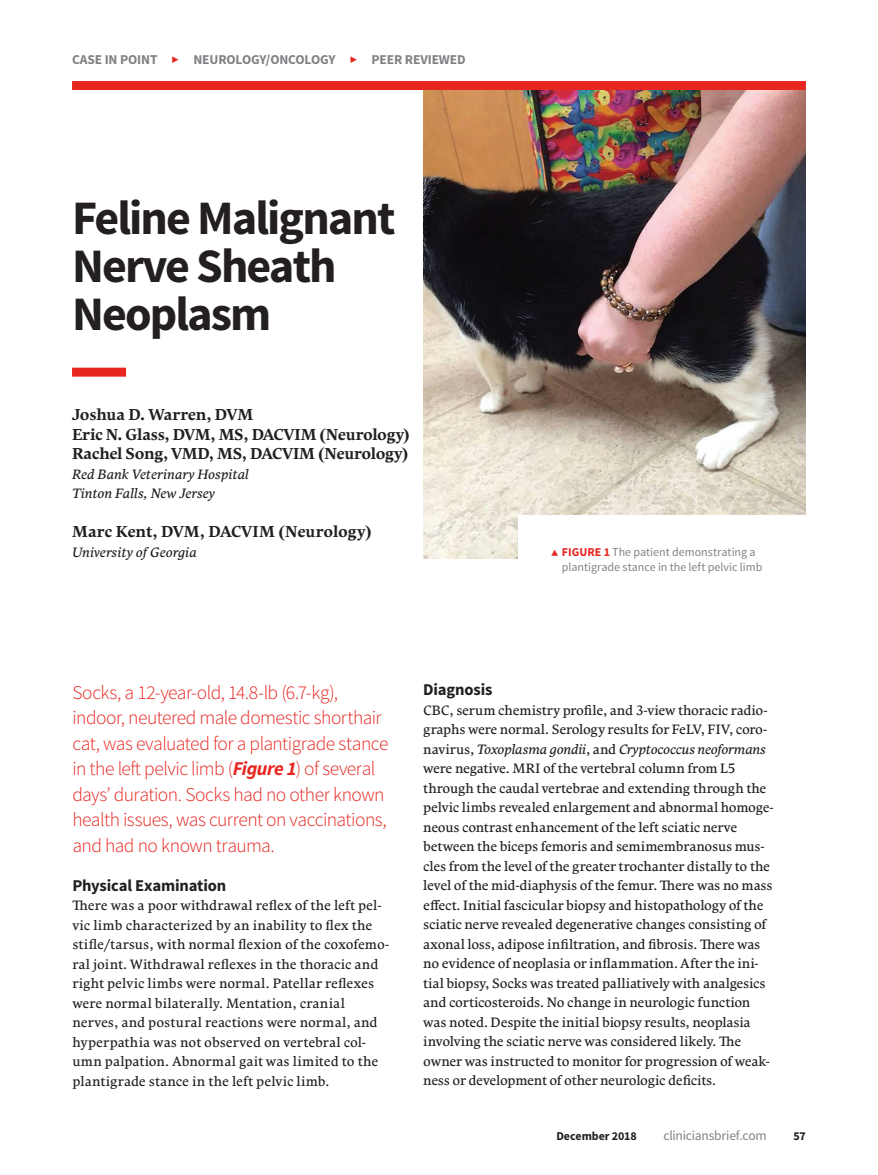
<style>
.page{position:relative;width:878px;height:1175px;background:#fff}
.page>*{position:absolute;margin:0;border:0;box-sizing:border-box;transform-origin:0 0}
.t1{font:700 48px/48px "Source Sans Pro";letter-spacing:-.04em;color:#231f20}
.t2{font:300 19.5px/25.5px "Source Sans Pro";letter-spacing:-.025em;color:#e72621}
.t3{font:700 16.5px "Source Sans Pro";letter-spacing:-.01em;color:#231f20}
.t4{font:700 15.75px/19.5px "Comenia Serif Pro";letter-spacing:-.01em;color:#231f20}
.t5{font:13.5px/19.5px "Comenia Serif Pro";letter-spacing:-.005em;color:#231f20}
.t6{font:italic 13.5px/19.5px "Comenia Serif Pro";letter-spacing:.005em;color:#231f20}
.t7{font:700 13.5px "Source Sans Pro";letter-spacing:-.01em;color:#808285}
.t8{font:13.5px "Source Sans Pro";letter-spacing:-.015em;color:#808285}
.t9{font:12px/15px "Source Sans Pro";color:#808285}
.t10{font:700 12px "Source Sans Pro";letter-spacing:-.005em;color:#231f20}
.s1{font-weight:700;color:#e72621}
.s2{font-weight:700;font-style:italic}
.s3{font-style:italic}
</style>
<div class="page">
<div style="left:72px;top:81px;width:734px;height:9px;background:#e72621"></div>
<div style="left:72px;top:368px;width:54px;height:8px;background:#e72621"></div>
<img style="left:423px;top:90px;width:383px;height:468px">
<div style="left:518px;top:515px;width:360px;height:86px;background:#fff"></div>
<p class="t7" style="left:72px;top:51px;width:87px">CASE IN POINT</p>
<p class="t7" style="left:193px;top:51px;width:144px">NEUROLOGY/ONCOLOGY</p>
<p class="t7" style="left:371px;top:51px;width:96px">PEER REVIEWED</p>
<h1 class="t1" style="left:72px;top:196px;width:325px">Feline Malignant<br>Nerve Sheath<br>Neoplasm</h1>
<p class="t4" style="left:72px;top:405px;width:339px">Joshua D. Warren, DVM<br>Eric N. Glass, DVM, MS, DACVIM (Neurology)<br>Rachel Song, VMD, MS, DACVIM (Neurology)</p>
<p class="t6" style="left:72px;top:464px;width:178px">Red Bank Veterinary Hospital<br>Tinton Falls, New Jersey</p>
<p class="t4" style="left:72px;top:522px;width:301px">Marc Kent, DVM, DACVIM (Neurology)</p>
<p class="t6" style="left:72px;top:542px;width:126px">University of Georgia</p>
<p class="t9" style="left:561px;top:544px;width:202px"><span class="s1">FIGURE 1</span> The patient demonstrating a plantigrade stance in the left pelvic limb</p>
<p class="t2" style="left:72px;top:679px;width:317px">Socks, a 12-year-old, 14.8-lb (6.7-kg), indoor, neutered male domestic shorthair cat, was evaluated for a plantigrade stance in the left pelvic limb (<span class="s2">Figure 1</span>) of several days’ duration. Socks had no other known health issues, was current on vaccinations, and had no known trauma.</p>
<p class="t3" style="left:72px;top:874px;width:155px">Physical Examination</p>
<p class="t5" style="left:72px;top:895px;width:318px">There was a poor withdrawal reflex of the left pel&shy;vic limb characterized by an inability to flex the stifle/tarsus, with normal flexion of the coxofemo&shy;ral joint. Withdrawal reflexes in the thoracic and right pelvic limbs were normal. Patellar reflexes were normal bilaterally. Mentation, cranial nerves, and postural reactions were normal, and hyperpathia was not observed on vertebral col&shy;umn palpation. Abnormal gait was limited to the plantigrade stance in the left pelvic limb.</p>
<p class="t3" style="left:423px;top:679px;width:71px">Diagnosis</p>
<p class="t5" style="left:423px;top:700px;width:352px">CBC, serum chemistry profile, and 3-view thoracic radio&shy;graphs were normal. Serology results for FeLV, FIV, coro&shy;navirus, <span class="s3">Toxoplasma gondii</span>, and <span class="s3">Cryptococcus neoformans </span>were negative. MRI of the vertebral column from L5 through the caudal vertebrae and extending through the pelvic limbs revealed enlargement and abnormal homoge&shy;neous contrast enhancement of the left sciatic nerve between the biceps femoris and semimembranosus mus&shy;cles from the level of the greater trochanter distally to the level of the mid-diaphysis of the femur. There was no mass effect. Initial fascicular biopsy and histopathology of the sciatic nerve revealed degenerative changes consisting of axonal loss, adipose infiltration, and fibrosis. There was no evidence of neoplasia or inflammation. After the ini&shy;tial biopsy, Socks was treated palliatively with analgesics and corticosteroids. No change in neurologic function was noted. Despite the initial biopsy results, neoplasia involving the sciatic nerve was considered likely. The owner was instructed to monitor for progression of weak&shy;ness or development of other neurologic deficits.</p>
<p class="t10" style="left:556px;top:1128px;width:82px">December 2018</p>
<p class="t8" style="left:663px;top:1127px;width:105px">cliniciansbrief.com</p>
<p class="t10" style="left:793px;top:1128px;width:14px">57</p>
</div>
